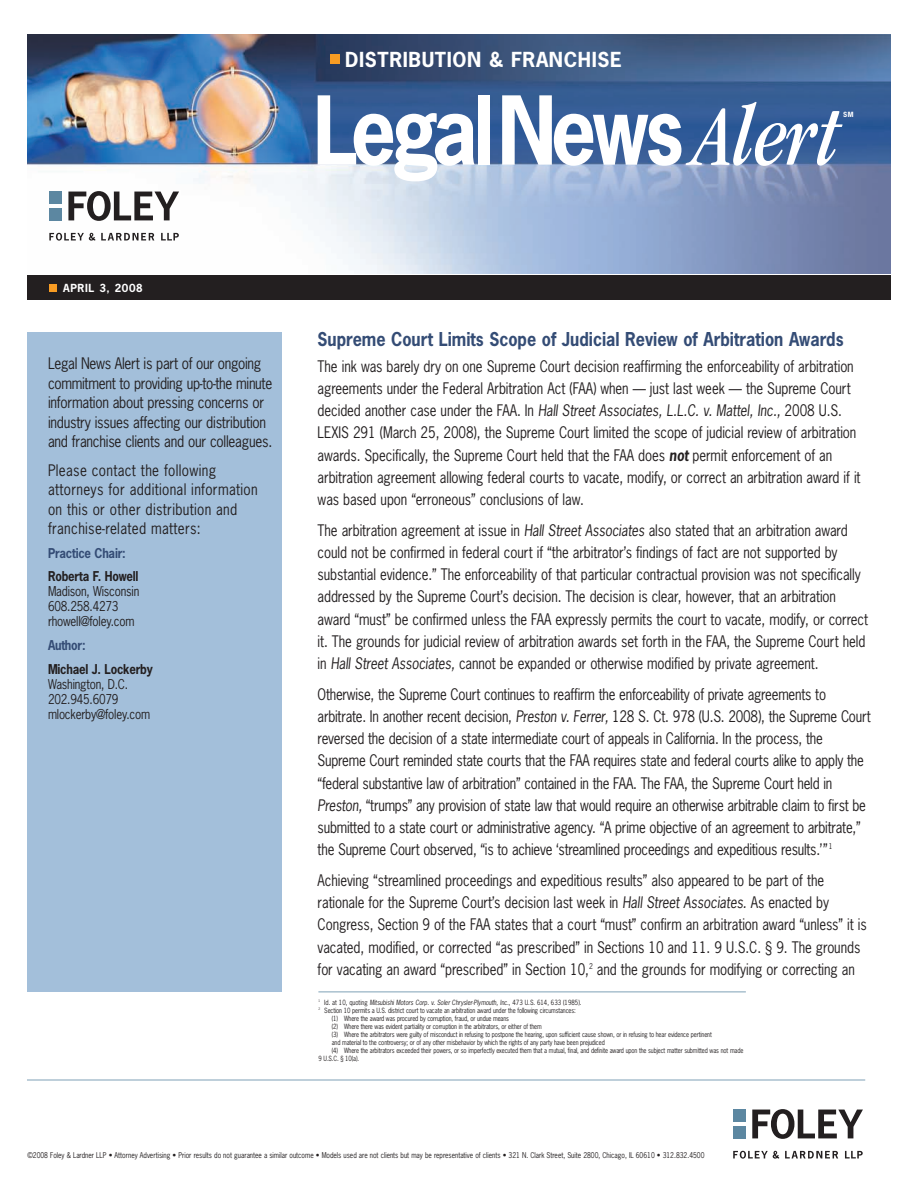
<style>
.page{position:relative;width:918px;height:1188px;background:#fff}
.page>*{position:absolute;margin:0;border:0;box-sizing:border-box;transform-origin:0 0}
.t1{font:700 89.1px "News Gothic Std";letter-spacing:-.06em;color:#fff;scale:.9 1}
.t2{font:700 19.5px "News Gothic Std";letter-spacing:.03em;color:#fff}
.t3{font:700 18px "News Gothic Std";color:#344c75;scale:.9 1}
.t4{font:15px/22.2px "News Gothic Std";letter-spacing:-.005em;color:#231f20;scale:.88 1}
.t5{font:15px/19.5px "News Gothic Std";letter-spacing:-.005em;color:#231f20;scale:.9 1}
.t6{font:15px/19.5px "News Gothic Std";letter-spacing:.025em;color:#231f20;scale:.9 1}
.t7{font:12.75px/15px "News Gothic Std";letter-spacing:-.015em;color:#231f20;scale:.9 1}
.t8{font:700 12.75px "News Gothic Std";letter-spacing:-.02em;color:#231f20;scale:.9 1}
.t9{font:700 12.75px "News Gothic Std";letter-spacing:-.02em;color:#344c75;scale:.9 1}
.t10{font:700 10.5px "News Gothic Std";letter-spacing:.06em;color:#fff}
.t11{font:7.5px "News Gothic Std";color:#231f20;scale:.88 1}
.t12{font:6.75px "News Gothic Std";letter-spacing:-.015em;color:#231f20;scale:.87 1}
.t13{font:italic 6.75px "News Gothic Std";color:#231f20;scale:.88 1}
.t14{font:700 6.75px "News Gothic Std";color:#fff}
.s1{font-family:"ITC Garamond Std";font-weight:400;font-style:italic;font-stretch:condensed}
.s2{font-style:italic}
.s3{font-weight:700;font-style:italic}
.s4{font-style:normal}
</style>
<div class="page">
<img style="left:27px;top:34px;width:864px;height:239px">
<div style="left:27px;top:332px;width:255px;height:660px;background:#a3bfda"></div>
<hr style="left:27px;top:1080px;width:838px;height:1px;background:#7ea1b7">
<div style="left:27px;top:275px;width:864px;height:24px;background:#231f20"></div>
<svg style="left:49px;top:233px;width:46px;height:8px"></svg>
<svg style="left:101px;top:233px;width:53px;height:7px"></svg>
<svg style="left:161px;top:233px;width:18px;height:7px"></svg>
<svg style="left:68px;top:191px;width:111px;height:30px"></svg>
<div style="left:49px;top:192px;width:13px;height:12px;background:#5c87a1"></div>
<div style="left:49px;top:208px;width:13px;height:12px;background:#5c87a1"></div>
<svg style="left:733px;top:1151px;width:46px;height:8px"></svg>
<svg style="left:785px;top:1151px;width:53px;height:7px"></svg>
<svg style="left:845px;top:1151px;width:18px;height:7px"></svg>
<svg style="left:752px;top:1109px;width:111px;height:30px"></svg>
<div style="left:733px;top:1110px;width:13px;height:12px;background:#5c87a1"></div>
<div style="left:733px;top:1126px;width:13px;height:12px;background:#5c87a1"></div>
<div style="left:330px;top:55px;width:10px;height:9px;background:#f89c23"></div>
<div style="left:49px;top:284px;width:8px;height:8px;background:#f89c23"></div>
<hr style="left:318px;top:992px;width:428px;height:1px;background:#7ea1b7">
<h2 class="t2" style="left:345px;top:48px;width:278px">DISTRIBUTION &amp; FRANCHISE</h2>
<p class="t10" style="left:63px;top:282px;width:81px">APRIL 3, 2008</p>
<p class="t5" style="left:48px;top:354px;width:251px">Legal News Alert is part of our ongoing commitment to providing up-to-the minute information about pressing concerns or industry issues affecting our distribution and franchise clients and our colleagues.</p>
<p class="t6" style="left:48px;top:461px;width:234px">Please contact the following attorneys for additional information on this or other distribution and franchise-related matters:</p>
<p class="t9" style="left:48px;top:546px;width:88px">Practice Chair:</p>
<p class="t8" style="left:48px;top:569px;width:102px">Roberta F. Howell</p>
<p class="t7" style="left:48px;top:584px;width:103px">Madison, Wisconsin<br>608.258.4273 rhowell@foley.com</p>
<p class="t9" style="left:48px;top:638px;width:43px">Author:</p>
<p class="t8" style="left:48px;top:662px;width:118px">Michael J. Lockerby</p>
<p class="t7" style="left:48px;top:677px;width:115px">Washington, D.C.<br>202.945.6079 mlockerby@foley.com</p>
<h1 class="t1" style="left:313px;top:82px;width:586px">LegalNews <span class="s1">Alert</span></h1>
<p class="t14" style="left:843px;top:110px;width:12px">SM</p>
<p class="t3" style="left:318px;top:330px;width:586px">Supreme Court Limits Scope of Judicial Review of Arbitration Awards</p>
<p class="t4" style="left:318px;top:355px;width:618px">The ink was barely dry on one Supreme Court decision reaffirming the enforceability of arbitration agreements under the Federal Arbitration Act (FAA) when — just last week — the Supreme Court decided another case under the FAA. In <span class="s2">Hall Street Associates, L.L.C. v. Mattel, Inc.,</span> 2008 U.S.<br>LEXIS 291 (March 25, 2008), the Supreme Court limited the scope of judicial review of arbitration awards. Specifically, the Supreme Court held that the FAA does <span class="s3">not</span> permit enforcement of an arbitration agreement allowing federal courts to vacate, modify, or correct an arbitration award if it was based upon “erroneous” conclusions of law.</p>
<p class="t4" style="left:318px;top:519px;width:627px">The arbitration agreement at issue in <span class="s2">Hall Street Associates</span> also stated that an arbitration award could not be confirmed in federal court if “the arbitrator’s findings of fact are not supported by substantial evidence.” The enforceability of that particular contractual provision was not specifically addressed by the Supreme Court’s decision. The decision is clear, however, that an arbitration award “must” be confirmed unless the FAA expressly permits the court to vacate, modify, or correct it. The grounds for judicial review of arbitration awards set forth in the FAA, the Supreme Court held in <span class="s2">Hall Street Associates,</span> cannot be expanded or otherwise modified by private agreement.</p>
<p class="t4" style="left:318px;top:684px;width:630px">Otherwise, the Supreme Court continues to reaffirm the enforceability of private agreements to arbitrate. In another recent decision, <span class="s2">Preston v. Ferrer,</span> 128 S. Ct. 978 (U.S. 2008), the Supreme Court reversed the decision of a state intermediate court of appeals in California. In the process, the Supreme Court reminded state courts that the FAA requires state and federal courts alike to apply the “federal substantive law of arbitration” contained in the FAA. The FAA, the Supreme Court held in <span class="s2">Preston,</span> “trumps” any provision of state law that would require an otherwise arbitrable claim to first be submitted to a state court or administrative agency. “A prime objective of an agreement to arbitrate,” the Supreme Court observed, “is to achieve ‘streamlined proceedings and expeditious results.’”<sup>1</sup></p>
<p class="t4" style="left:318px;top:870px;width:626px">Achieving “streamlined proceedings and expeditious results” also appeared to be part of the rationale for the Supreme Court’s decision last week in <span class="s2">Hall Street Associates.</span> As enacted by Congress, Section 9 of the FAA states that a court “must” confirm an arbitration award “unless” it is vacated, modified, or corrected “as prescribed” in Sections 10 and 11. 9 U.S.C. § 9. The grounds for vacating an award “prescribed” in Section 10,<sup>2</sup> and the grounds for modifying or correcting an</p>
<p class="t13" style="left:318px;top:998px;width:300px"><sup>1</sup> <span class="s4">Id. at 10, quoting</span> Mitsubishi Motors Corp. v. Soler Chrysler-Plymouth, Inc., <span class="s4">473 U.S. 614, 633 (1985).</span></p>
<p class="t12" style="left:318px;top:1007px;width:297px"><sup>2</sup> Section 10 permits a U.S. district court to vacate an arbitration award under the following circumstances:</p>
<p class="t12" style="left:332px;top:1015px;width:205px">(1) Where the award was procured by corruption, fraud, or undue means</p>
<p class="t12" style="left:332px;top:1023px;width:243px">(2) Where there was evident partiality or corruption in the arbitrators, or either of them</p>
<p class="t12" style="left:332px;top:1031px;width:438px">(3) Where the arbitrators were guilty of misconduct in refusing to postpone the hearing, upon sufficient cause shown, or in refusing to hear evidence pertinent</p>
<p class="t12" style="left:332px;top:1039px;width:315px">and material to the controversy; or of any other misbehavior by which the rights of any party have been prejudiced</p>
<p class="t12" style="left:332px;top:1047px;width:475px">(4) Where the arbitrators exceeded their powers, or so imperfectly executed them that a mutual, final, and definite award upon the subject matter submitted was not made</p>
<p class="t12" style="left:318px;top:1055px;width:48px">9 U.S.C. § 10(a).</p>
<p class="t11" style="left:27px;top:1151px;width:771px">©2008 Foley &amp; Lardner LLP • Attorney Advertising • Prior results do not guarantee a similar outcome • Models used are not clients but may be representative of clients • 321 N. Clark Street, Suite 2800, Chicago, IL 60610 • 312.832.4500</p>
</div>
